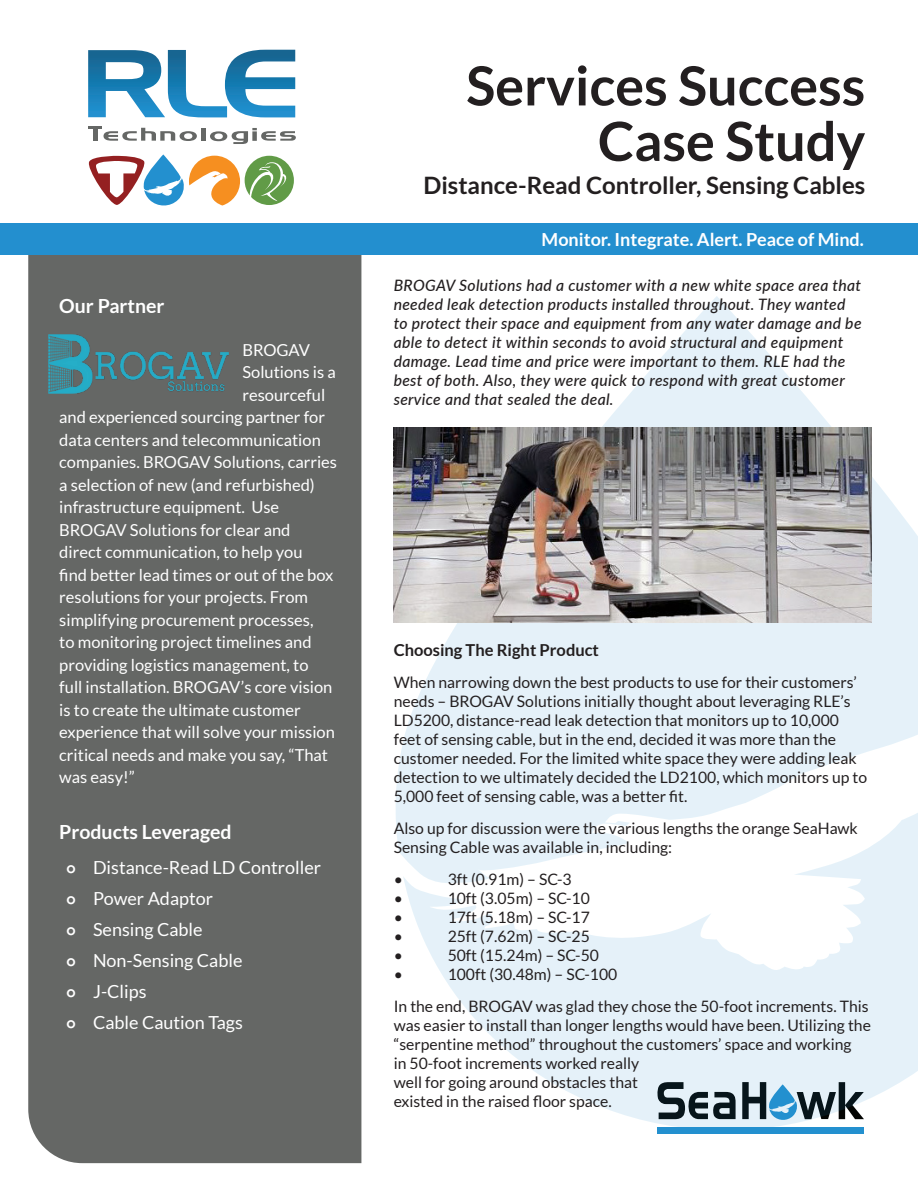
<style>
.page{position:relative;width:918px;height:1188px;background:#fff}
.page>*{position:absolute;margin:0;border:0;box-sizing:border-box;transform-origin:0 0}
.t1{font:700 54px/55.5px "Lato";color:#231f20;text-align:right}
.t2{font:700 24px "Lato";color:#231f20}
.t3{font:700 19.5px "Lato";color:#fff}
.t4{font:18px "Lato";color:#fff}
.t5{font:700 18px "Lato";color:#fff}
.t6{font:16.5px "Lato";color:#fff}
.t7{font:700 16.5px "Lato";color:#231f20}
.t8{font:15.75px/18.9px "Lato";color:#231f20}
.t9{font:italic 500 15.75px/18.9px "Lato";letter-spacing:.02em;color:#231f20}
.s1{font-weight:800;font-size:15px}
</style>
<div class="page">
<div style="left:28px;top:255px;width:333px;height:908px;background:#656765"></div>
<div style="left:0;top:224px;width:918px;height:31px;background:#238fcf"></div>
<div style="left:201px;top:128px;width:5px;height:13px;background:#656765"></div>
<svg style="left:210px;top:128px;width:86px;height:16px"></svg>
<svg style="left:88px;top:50px;width:207px;height:67px"></svg>
<svg style="left:88px;top:127px;width:109px;height:14px"></svg>
<svg style="left:88px;top:154px;width:206px;height:52px"></svg>
<div style="left:657px;top:1127px;width:207px;height:7px;background:#2390cf"></div>
<svg style="left:406px;top:887px;width:512px;height:240px;fill:#e5f1f9"></svg>
<svg style="left:396px;top:296px;width:522px;height:591px;fill:#e5f1f9"></svg>
<img style="left:49px;top:334px;width:180px;height:60px">
<img style="left:393px;top:427px;width:479px;height:195px">
<p class="t3" style="left:59px;top:294px;width:107px">Our Partner</p>
<p class="t6" style="left:242px;top:341px;width:69px">BROGAV</p>
<p class="t6" style="left:242px;top:363px;width:95px">Solutions is a</p>
<p class="t6" style="left:242px;top:386px;width:84px">resourceful</p>
<p class="t6" style="left:59px;top:408px;width:267px">and experienced sourcing partner for</p>
<p class="t6" style="left:59px;top:431px;width:263px">data centers and telecommunication</p>
<p class="t6" style="left:59px;top:453px;width:279px">companies. BROGAV Solutions, carries</p>
<p class="t6" style="left:59px;top:476px;width:257px">a selection of new (and refurbished)</p>
<p class="t6" style="left:59px;top:498px;width:221px">infrastructure equipment. Use</p>
<p class="t6" style="left:59px;top:521px;width:233px">BROGAV Solutions for clear and</p>
<p class="t6" style="left:59px;top:543px;width:245px">direct communication, to help you</p>
<p class="t6" style="left:59px;top:566px;width:276px">find better lead times or out of the box</p>
<p class="t6" style="left:59px;top:588px;width:250px">resolutions for your projects. From</p>
<p class="t6" style="left:59px;top:611px;width:256px">simplifying procurement processes,</p>
<p class="t6" style="left:59px;top:633px;width:254px">to monitoring project timelines and</p>
<p class="t6" style="left:59px;top:656px;width:251px">providing logistics management, to</p>
<p class="t6" style="left:59px;top:678px;width:275px">full installation. BROGAV’s core vision</p>
<p class="t6" style="left:59px;top:701px;width:243px">is to create the ultimate customer</p>
<p class="t6" style="left:59px;top:723px;width:277px">experience that will solve your mission</p>
<p class="t6" style="left:59px;top:746px;width:270px">critical needs and make you say, “That</p>
<p class="t6" style="left:59px;top:768px;width:77px">was easy!”</p>
<p class="t3" style="left:59px;top:821px;width:174px">Products Leveraged</p>
<p class="t4" style="left:66px;top:857px;width:257px"><span class="s1">○</span> Distance-Read LD Controller</p>
<p class="t4" style="left:66px;top:888px;width:149px"><span class="s1">○</span> Power Adaptor</p>
<p class="t4" style="left:66px;top:919px;width:138px"><span class="s1">○</span> Sensing Cable</p>
<p class="t4" style="left:66px;top:950px;width:178px"><span class="s1">○</span> Non-Sensing Cable</p>
<p class="t4" style="left:66px;top:981px;width:82px"><span class="s1">○</span> J-Clips</p>
<p class="t4" style="left:66px;top:1012px;width:178px"><span class="s1">○</span> Cable Caution Tags</p>
<h1 class="t1" style="left:466px;top:57px;width:401px">Services Success<br>Case Study</h1>
<h2 class="t2" style="left:423px;top:172px;width:443px">Distance-Read Controller, Sensing Cables</h2>
<p class="t5" style="left:542px;top:230px;width:324px">Monitor. Integrate. Alert. Peace of Mind.</p>
<p class="t9" style="left:394px;top:275px;width:469px">BROGAV Solutions had a customer with a new white space area that needed leak detection products installed throughout. They wanted to protect their space and equipment from any water damage and be able to detect it within seconds to avoid structural and equipment damage. Lead time and price were important to them. RLE had the best of both. Also, they were quick to respond with great customer service and that sealed the deal.</p>
<p class="t7" style="left:394px;top:640px;width:207px">Choosing The Right Product</p>
<p class="t8" style="left:394px;top:673px;width:475px">When narrowing down the best products to use for their customers’ needs – BROGAV Solutions initially thought about leveraging RLE’s LD5200, distance-read leak detection that monitors up to 10,000 feet of sensing cable, but in the end, decided it was more than the customer needed. For the limited white space they were adding leak detection to we ultimately decided the LD2100, which monitors up to 5,000 feet of sensing cable, was a better fit.</p>
<p class="t8" style="left:394px;top:819px;width:466px">Also up for discussion were the various lengths the orange SeaHawk<br>Sensing Cable was available in, including:</p>
<p class="t8" style="left:394px;top:870px;width:11px">•</p>
<p class="t8" style="left:448px;top:870px;width:125px">3ft (0.91m) – SC-3</p>
<p class="t8" style="left:394px;top:889px;width:11px">•</p>
<p class="t8" style="left:448px;top:889px;width:144px">10ft (3.05m) – SC-10</p>
<p class="t8" style="left:394px;top:908px;width:11px">•</p>
<p class="t8" style="left:448px;top:908px;width:144px">17ft (5.18m) – SC-17</p>
<p class="t8" style="left:394px;top:927px;width:11px">•</p>
<p class="t8" style="left:448px;top:927px;width:144px">25ft (7.62m) – SC-25</p>
<p class="t8" style="left:394px;top:946px;width:11px">•</p>
<p class="t8" style="left:448px;top:946px;width:153px">50ft (15.24m) – SC-50</p>
<p class="t8" style="left:394px;top:965px;width:11px">•</p>
<p class="t8" style="left:448px;top:965px;width:171px">100ft (30.48m) – SC-100</p>
<p class="t8" style="left:394px;top:997px;width:479px">In the end, BROGAV was glad they chose the 50-foot increments. This was easier to install than longer lengths would have been. Utilizing the “serpentine method” throughout the customers’ space and working<br>in 50-foot increments worked really<br>well for going around obstacles that<br>existed in the raised floor space.</p>
</div>
